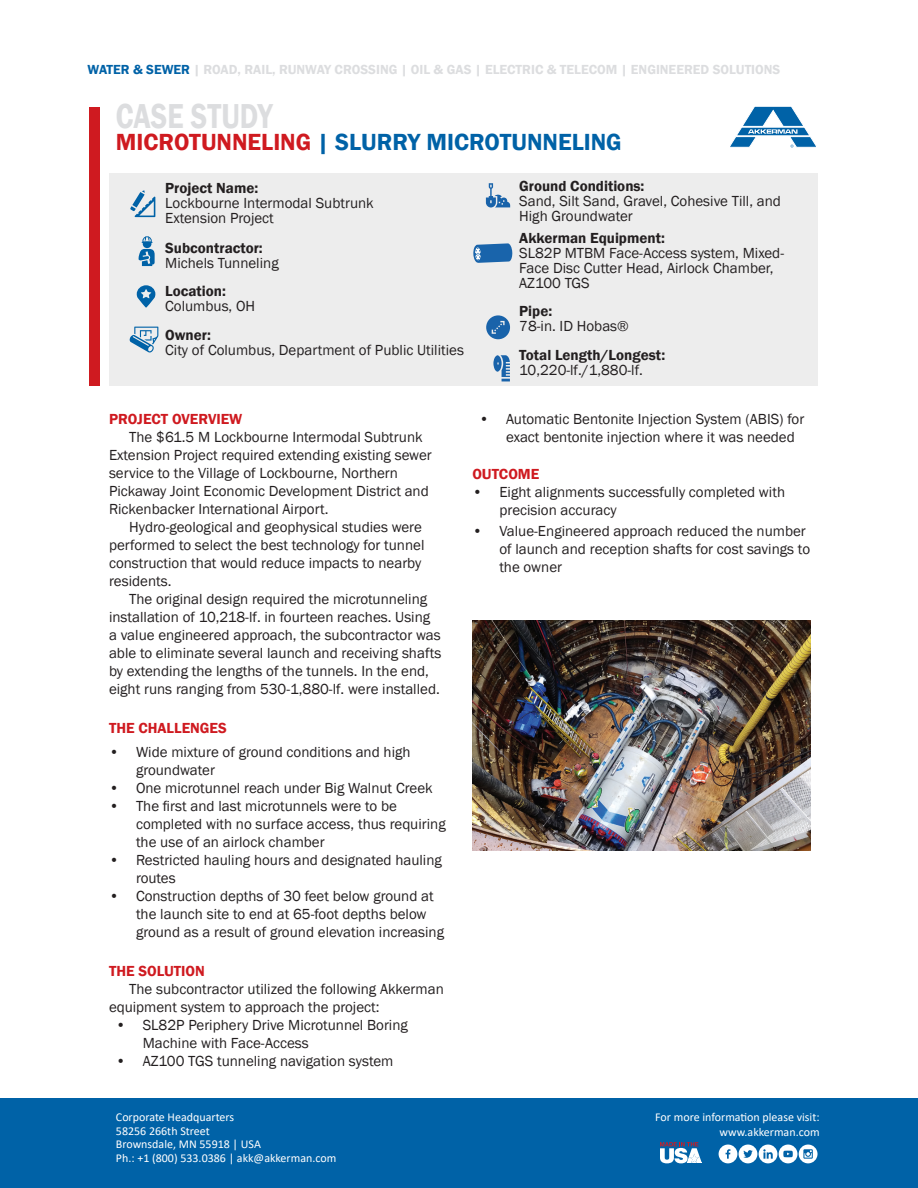
<style>
.page{position:relative;width:918px;height:1188px;background:#fff}
.page>*{position:absolute;margin:0;border:0;box-sizing:border-box;transform-origin:0 0}
.t1{font:600 35.7px "Franklin Gothic";color:#dcdddf;scale:.8 1}
.t2{font:600 24px "Franklin Gothic";color:#0062a7}
.t3{font:15px/18px "Franklin Gothic";color:#231f20}
.t4{font:600 15px "Franklin Gothic";color:#231f20}
.t5{font:600 15px "Franklin Gothic";color:#cf1a20}
.t6{font:600 13.5px "Franklin Gothic";color:#dcdddf}
.t7{font:12px/13.5px "Calibri";color:#fff;text-align:right}
.s1{color:#0062a7}
.s2{color:#cf1a20}
</style>
<div class="page">
<div style="left:109px;top:173px;width:709px;height:213px;background:#ededed"></div>
<svg style="left:486px;top:183px;width:24px;height:24px"></svg>
<svg style="left:486px;top:315px;width:24px;height:24px"></svg>
<svg style="left:493px;top:355px;width:17px;height:26px"></svg>
<svg style="left:138px;top:236px;width:17px;height:30px"></svg>
<svg style="left:129px;top:327px;width:29px;height:26px"></svg>
<svg style="left:137px;top:285px;width:18px;height:23px"></svg>
<svg style="left:130px;top:190px;width:25px;height:27px"></svg>
<svg style="left:473px;top:243px;width:39px;height:20px"></svg>
<svg style="left:730px;top:106px;width:86px;height:42px"></svg>
<div style="left:0;top:1098px;width:918px;height:90px;background:#0062a7"></div>
<svg style="left:719px;top:1145px;width:99px;height:18px"></svg>
<svg style="left:660px;top:1142px;width:42px;height:21px"></svg>
<div style="left:90px;top:107px;width:10px;height:279px;background:#cf1a20"></div>
<img style="left:472px;top:621px;width:338px;height:230px">
<p class="t6" style="left:88px;top:62px;width:694px"><span class="s1">WATER &amp; SEWER</span> | ROAD, RAIL, RUNWAY CROSSING | OIL &amp; GAS | ELECTRIC &amp; TELECOM | ENGINEERED SOLUTIONS</p>
<h1 class="t1" style="left:116px;top:94px;width:197px">CASE STUDY</h1>
<h2 class="t2" style="left:116px;top:128px;width:507px"><span class="s2">MICROTUNNELING</span> | SLURRY MICROTUNNELING</h2>
<p class="t4" style="left:165px;top:179px;width:95px">Project Name:</p>
<p class="t3" style="left:165px;top:196px;width:210px;line-height:15px">Lockbourne Intermodal Subtrunk<br>Extension Project</p>
<p class="t4" style="left:165px;top:239px;width:99px">Subcontractor:</p>
<p class="t3" style="left:165px;top:254px;width:115px">Michels Tunneling</p>
<p class="t4" style="left:165px;top:282px;width:62px">Location:</p>
<p class="t3" style="left:165px;top:298px;width:92px">Columbus, OH</p>
<p class="t4" style="left:165px;top:326px;width:47px">Owner:</p>
<p class="t3" style="left:165px;top:341px;width:300px">City of Columbus, Department of Public Utilities</p>
<p class="t4" style="left:519px;top:177px;width:127px">Ground Conditions:</p>
<p class="t3" style="left:519px;top:194px;width:263px;line-height:15px">Sand, Silt Sand, Gravel, Cohesive Till, and<br>High Groundwater</p>
<p class="t4" style="left:519px;top:229px;width:147px">Akkerman Equipment:</p>
<p class="t3" style="left:519px;top:246px;width:266px;line-height:15px">SL82P MTBM Face-Access system, Mixed-<br>Face Disc Cutter Head, Airlock Chamber,<br>AZ100 TGS</p>
<p class="t4" style="left:519px;top:302px;width:35px">Pipe:</p>
<p class="t3" style="left:519px;top:318px;width:111px">78-in. ID Hobas®</p>
<p class="t4" style="left:519px;top:346px;width:148px">Total Length/Longest:</p>
<p class="t3" style="left:519px;top:361px;width:125px">10,220-lf./1,880-lf.</p>
<p class="t5" style="left:109px;top:409px;width:135px">PROJECT OVERVIEW</p>
<p class="t3" style="left:109px;top:428px;width:324px;text-indent:20px">The $61.5 M Lockbourne Intermodal Subtrunk Extension Project required extending existing sewer service to the Village of Lockbourne, Northern Pickaway Joint Economic Development District and Rickenbacker International Airport.</p>
<p class="t3" style="left:109px;top:518px;width:317px;text-indent:20px">Hydro-geological and geophysical studies were performed to select the best technology for tunnel construction that would reduce impacts to nearby residents.</p>
<p class="t3" style="left:109px;top:590px;width:334px;text-indent:20px">The original design required the microtunneling installation of 10,218-lf. in fourteen reaches. Using a value engineered approach, the subcontractor was able to eliminate several launch and receiving shafts by extending the lengths of the tunnels. In the end, eight runs ranging from 530-1,880-lf. were installed.</p>
<p class="t5" style="left:109px;top:718px;width:119px">THE CHALLENGES</p>
<p class="t3" style="left:136px;top:744px;width:276px;text-indent:-27px">• Wide mixture of ground conditions and high groundwater</p>
<p class="t3" style="left:109px;top:780px;width:325px">• One microtunnel reach under Big Walnut Creek</p>
<p class="t3" style="left:136px;top:798px;width:311px;text-indent:-27px">• The first and last microtunnels were to be completed with no surface access, thus requiring the use of an airlock chamber</p>
<p class="t3" style="left:136px;top:852px;width:307px;text-indent:-27px">• Restricted hauling hours and designated hauling routes</p>
<p class="t3" style="left:136px;top:888px;width:310px;text-indent:-27px">• Construction depths of 30 feet below ground at the launch site to end at 65-foot depths below ground as a result of ground elevation increasing</p>
<p class="t5" style="left:109px;top:962px;width:97px">THE SOLUTION</p>
<p class="t3" style="left:109px;top:981px;width:336px;text-indent:20px">The subcontractor utilized the following Akkerman equipment system to approach the project:</p>
<p class="t3" style="left:143px;top:1017px;width:267px;text-indent:-27px">• SL82P Periphery Drive Microtunnel Boring<br>Machine with Face-Access</p>
<p class="t3" style="left:116px;top:1053px;width:279px">• AZ100 TGS tunneling navigation system</p>
<p class="t3" style="left:506px;top:410px;width:300px;text-indent:-27px">• Automatic Bentonite Injection System (ABIS) for exact bentonite injection where it was needed</p>
<p class="t5" style="left:472px;top:465px;width:69px">OUTCOME</p>
<p class="t3" style="left:499px;top:483px;width:287px;text-indent:-27px">• Eight alignments successfully completed with precision accuracy</p>
<p class="t3" style="left:499px;top:523px;width:312px;text-indent:-27px">• Value-Engineered approach reduced the number of launch and reception shafts for cost savings to the owner</p>
<p class="t7" style="left:116px;top:1110px;width:222px;text-align:left">Corporate Headquarters<br>58256 266th Street<br>Brownsdale, MN 55918 | USA<br>Ph.: +1 (800) 533.0386 | akk@akkerman.com</p>
<p class="t7" style="left:655px;top:1110px;width:166px;line-height:15px">For more information please visit: www.akkerman.com</p>
</div>
